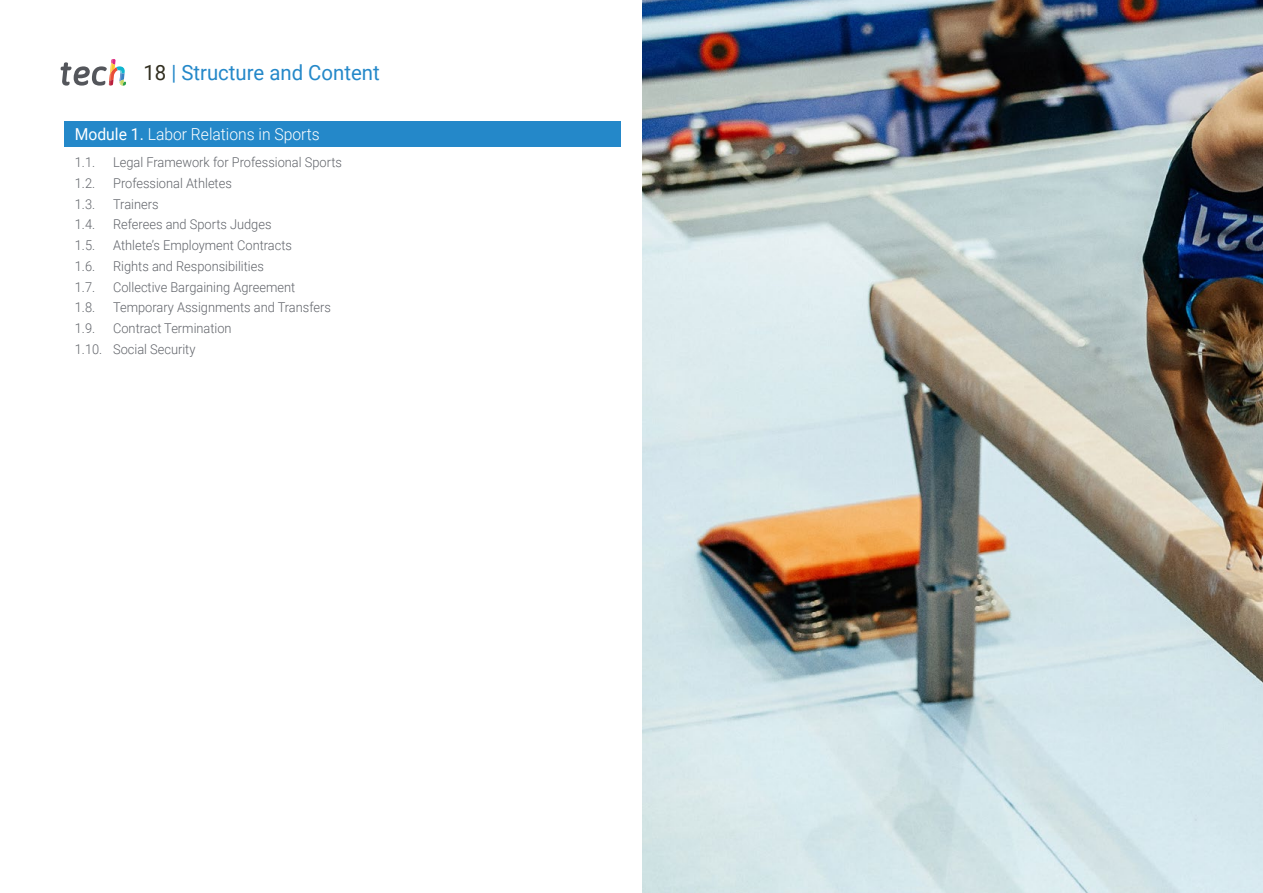
<style>
.page{position:relative;width:1263px;height:893px;background:#fff}
.page>*{position:absolute;margin:0;border:0;box-sizing:border-box;transform-origin:0 0}
.t1{font:21px "Roboto";color:#2488c9}
.t2{font:300 16.5px "Roboto";color:#fff;scale:.95 1}
.t3{font:300 13.5px/20.7px "Roboto";color:#61646a;scale:.95 1}
.s1{color:#312e20}
.s2{font-weight:400}
</style>
<div class="page">
<div style="left:64px;top:121px;width:557px;height:25px;background:#2488c9"></div>
<img style="left:642px;top:0;width:621px;height:893px">
<svg style="left:61px;top:59px;width:65px;height:27px"></svg>
<h1 class="t1" style="left:144px;top:57px;width:238px"><span class="s1">18</span> | Structure and Content</h1>
<p class="t2" style="left:75px;top:123px;width:259px"><span class="s2">Module 1.</span> Labor Relations in Sports</p>
<p class="t3" style="left:75px;top:151px;width:23px">1.1.</p>
<p class="t3" style="left:113px;top:151px;width:242px">Legal Framework for Professional Sports</p>
<p class="t3" style="left:75px;top:172px;width:23px">1.2.</p>
<p class="t3" style="left:113px;top:172px;width:126px">Professional Athletes</p>
<p class="t3" style="left:75px;top:193px;width:23px">1.3.</p>
<p class="t3" style="left:113px;top:193px;width:49px">Trainers</p>
<p class="t3" style="left:75px;top:214px;width:23px">1.4.</p>
<p class="t3" style="left:113px;top:214px;width:168px">Referees and Sports Judges</p>
<p class="t3" style="left:75px;top:234px;width:23px">1.5.</p>
<p class="t3" style="left:113px;top:234px;width:190px">Athlete’s Employment Contracts</p>
<p class="t3" style="left:75px;top:255px;width:23px">1.6.</p>
<p class="t3" style="left:113px;top:255px;width:160px">Rights and Responsibilities</p>
<p class="t3" style="left:75px;top:276px;width:23px">1.7.</p>
<p class="t3" style="left:113px;top:276px;width:193px">Collective Bargaining Agreement</p>
<p class="t3" style="left:75px;top:297px;width:23px">1.8.</p>
<p class="t3" style="left:113px;top:297px;width:231px">Temporary Assignments and Transfers</p>
<p class="t3" style="left:75px;top:317px;width:23px">1.9.</p>
<p class="t3" style="left:75px;top:317px;width:167px;text-indent:38px">Contract Termination<br>1.10. Social Security</p>
</div>
